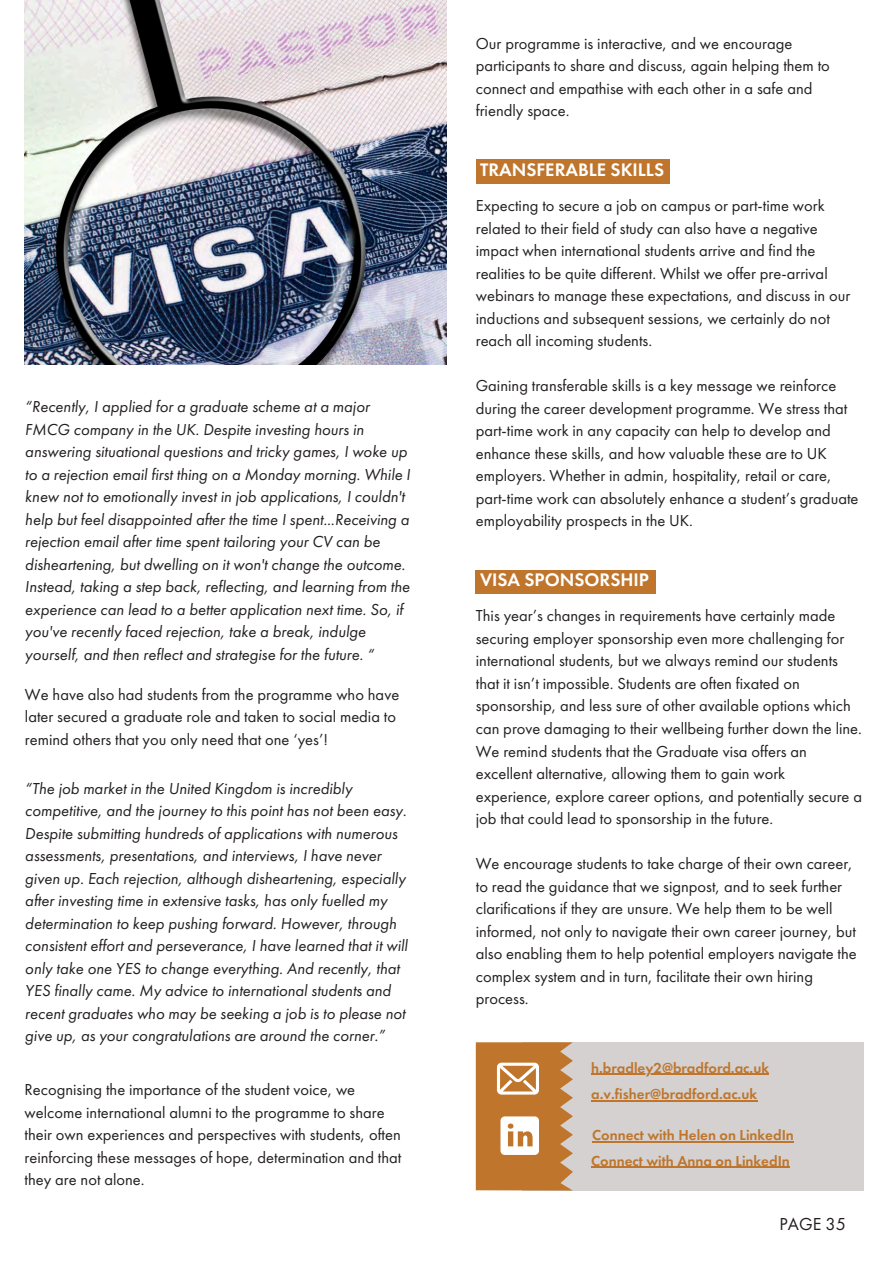
<style>
.page{position:relative;width:894px;height:1264px;background:#fff}
.page>*{position:absolute;margin:0;border:0;box-sizing:border-box;transform-origin:0 0}
.t1{font:600 18.75px "Futura PT";color:#fff}
.t2{font:18px "Futura PT";color:#231f20}
.t3{font:16.5px/22.5px "Futura PT";color:#231f20}
.t4{font:italic 16.5px/22.5px "Futura PT";color:#231f20}
.t5{font:600 15px "Futura PT";color:#bf752b}
</style>
<div class="page">
<img style="left:25px;top:0;width:421px;height:364px">
<div style="left:475px;top:159px;width:194px;height:25px;background:#bf752b"></div>
<div style="left:475px;top:569px;width:180px;height:24px;background:#bf752b"></div>
<div style="left:522px;top:1042px;width:341px;height:148px;background:#d4d1d0"></div>
<svg style="left:475px;top:1042px;width:97px;height:148px;background:#c88d51"></svg>
<hr style="left:591px;top:1073px;width:177px;height:1px;background:#bf752b">
<hr style="left:592px;top:1141px;width:201px;height:1px;background:#bf752b">
<hr style="left:591px;top:1100px;width:166px;height:1px;background:#bf752b">
<hr style="left:591px;top:1166px;width:198px;height:1px;background:#bf752b">
<p class="t4" style="left:25px;top:395px;width:387px">“Recently, I applied for a graduate scheme at a major FMCG company in the UK. Despite investing hours in answering situational questions and tricky games, I woke up to a rejection email first thing on a Monday morning. While I knew not to emotionally invest in job applications, I couldn't help but feel disappointed after the time I spent...Receiving a rejection email after time spent tailoring your CV can be disheartening, but dwelling on it won't change the outcome.<br>Instead, taking a step back, reflecting, and learning from the experience can lead to a better application next time. So, if you've recently faced rejection, take a break, indulge yourself, and then reflect and strategise for the future. “</p>
<p class="t3" style="left:25px;top:683px;width:375px">We have also had students from the programme who have later secured a graduate role and taken to social media to remind others that you only need that one ‘yes’!</p>
<h1 class="t4" style="left:25px;top:777px;width:384px">“The job market in the United Kingdom is incredibly competitive, and the journey to this point has not been easy.<br>Despite submitting hundreds of applications with numerous assessments, presentations, and interviews, I have never given up. Each rejection, although disheartening, especially after investing time in extensive tasks, has only fuelled my determination to keep pushing forward. However, through consistent effort and perseverance, I have learned that it will only take one YES to change everything. And recently, that YES finally came. My advice to international students and recent graduates who may be seeking a job is to please not give up, as your congratulations are around the corner.”</h1>
<p class="t3" style="left:25px;top:1078px;width:378px">Recognising the importance of the student voice, we welcome international alumni to the programme to share their own experiences and perspectives with students, often reinforcing these messages of hope, determination and that they are not alone.</p>
<p class="t3" style="left:475px;top:32px;width:355px">Our programme is interactive, and we encourage participants to share and discuss, again helping them to connect and empathise with each other in a safe and friendly space.</p>
<p class="t1" style="left:480px;top:158px;width:185px">TRANSFERABLE SKILLS</p>
<p class="t3" style="left:475px;top:194px;width:376px">Expecting to secure a job on campus or part-time work related to their field of study can also have a negative impact when international students arrive and find the realities to be quite different. Whilst we offer pre-arrival webinars to manage these expectations, and discuss in our inductions and subsequent sessions, we certainly do not reach all incoming students.</p>
<p class="t3" style="left:475px;top:374px;width:384px">Gaining transferable skills is a key message we reinforce during the career development programme. We stress that part-time work in any capacity can help to develop and enhance these skills, and how valuable these are to UK employers. Whether in admin, hospitality, retail or care, part-time work can absolutely enhance a student’s graduate employability prospects in the UK.</p>
<h1 class="t1" style="left:480px;top:568px;width:170px">VISA SPONSORSHIP</h1>
<p class="t3" style="left:475px;top:604px;width:387px">This year’s changes in requirements have certainly made securing employer sponsorship even more challenging for international students, but we always remind our students that it isn’t impossible. Students are often fixated on sponsorship, and less sure of other available options which can prove damaging to their wellbeing further down the line.<br>We remind students that the Graduate visa offers an excellent alternative, allowing them to gain work experience, explore career options, and potentially secure a job that could lead to sponsorship in the future.</p>
<p class="t3" style="left:475px;top:852px;width:382px">We encourage students to take charge of their own career, to read the guidance that we signpost, and to seek further clarifications if they are unsure. We help them to be well informed, not only to navigate their own career journey, but also enabling them to help potential employers navigate the complex system and in turn, facilitate their own hiring process.</p>
<p class="t5" style="left:591px;top:1057px;width:179px">h.bradley2@bradford.ac.uk</p>
<p class="t5" style="left:591px;top:1084px;width:167px">a.v.fisher@bradford.ac.uk</p>
<p class="t5" style="left:592px;top:1125px;width:203px">Connect with Helen on LinkedIn</p>
<p class="t5" style="left:591px;top:1150px;width:200px">Connect with Anna on LinkedIn</p>
<h3 class="t2" style="left:779px;top:1211px;width:68px">PAGE 35</h3>
</div>
